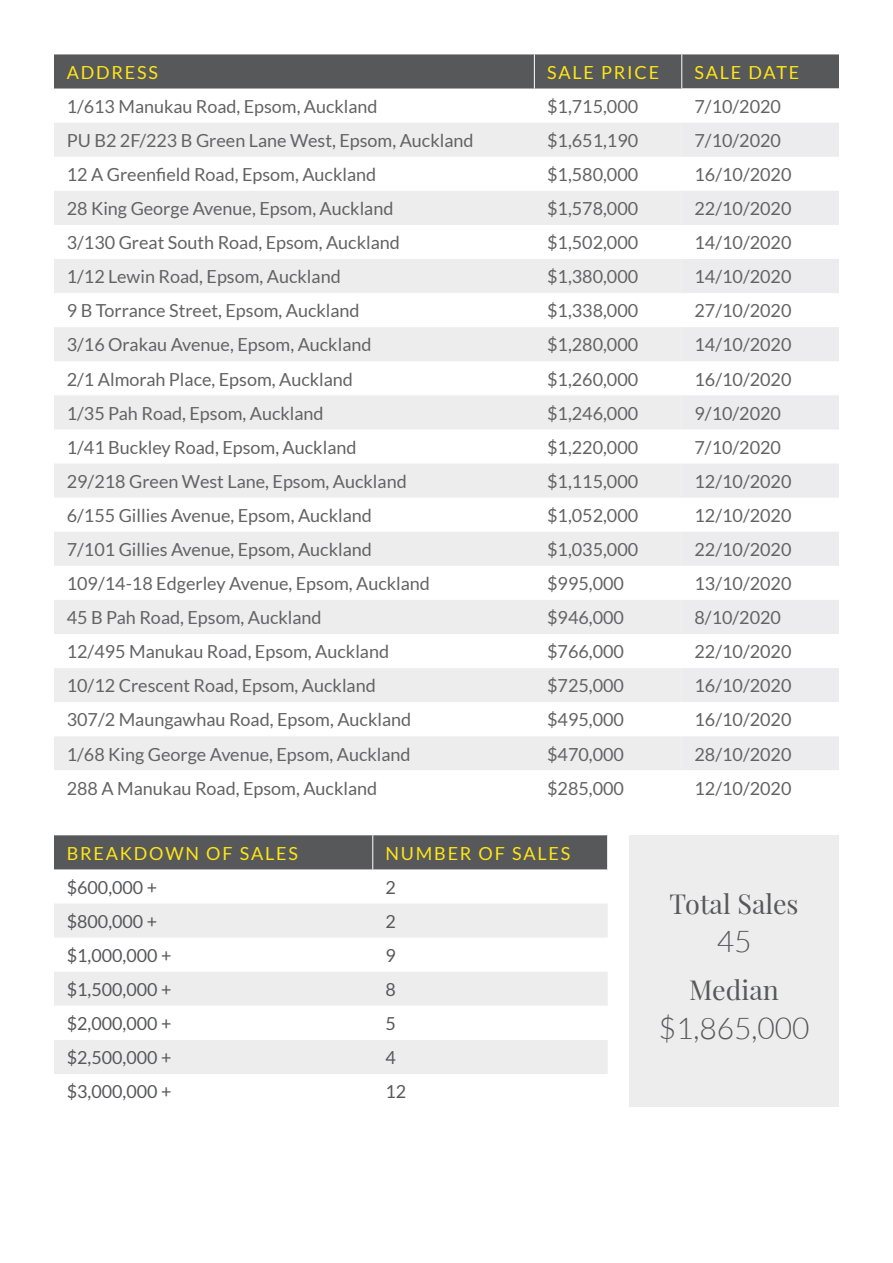
<style>
.page{position:relative;width:893px;height:1263px;background:#fff}
.page>*{position:absolute;margin:0;border:0;box-sizing:border-box;transform-origin:0 0}
.t1{font:300 30px "Lato";color:#57585a}
.t2{font:27px "Playfair Display";color:#57585a}
.t3{font:18px "Lato";color:#636365}
.t4{font:18px "Lato";color:#57585a}
.t5{font:18px "Lato";letter-spacing:.1em;color:#ffe616}
</style>
<div class="page">
<div style="left:54px;top:835px;width:553px;height:34px;background:#57585a"></div>
<svg style="left:54px;top:904px;width:554px;height:102px;fill:#ededee"></svg>
<div style="left:54px;top:1040px;width:554px;height:34px;background:#ededee"></div>
<hr style="left:372px;top:835px;width:1px;height:34px;background:#fff">
<div style="left:629px;top:835px;width:210px;height:272px;background:#ededee"></div>
<div style="left:54px;top:54px;width:785px;height:35px;background:#57585a"></div>
<svg style="left:54px;top:123px;width:628px;height:511px;fill:#ededee"></svg>
<svg style="left:682px;top:123px;width:157px;height:511px;fill:#ececee"></svg>
<svg style="left:54px;top:668px;width:628px;height:102px;fill:#ededee"></svg>
<svg style="left:682px;top:668px;width:157px;height:102px"></svg>
<hr style="left:534px;top:54px;width:1px;height:35px;background:#fff">
<hr style="left:681px;top:54px;width:1px;height:35px;background:#fff">
<p class="t5" style="left:67px;top:62px;width:93px">ADDRESS</p>
<p class="t5" style="left:547px;top:62px;width:114px">SALE PRICE</p>
<p class="t5" style="left:694px;top:62px;width:106px">SALE DATE</p>
<p class="t3" style="left:67px;top:96px;width:312px">1/613 Manukau Road, Epsom, Auckland</p>
<p class="t3" style="left:547px;top:96px;width:93px">$1,715,000</p>
<p class="t3" style="left:694px;top:96px;width:88px">7/10/2020</p>
<p class="t3" style="left:67px;top:130px;width:408px">PU B2 2F/223 B Green Lane West, Epsom, Auckland</p>
<p class="t3" style="left:547px;top:130px;width:93px">$1,651,190</p>
<p class="t3" style="left:694px;top:130px;width:88px">7/10/2020</p>
<p class="t3" style="left:67px;top:164px;width:311px">12 A Greenfield Road, Epsom, Auckland</p>
<p class="t3" style="left:547px;top:164px;width:93px">$1,580,000</p>
<p class="t3" style="left:694px;top:164px;width:98px">16/10/2020</p>
<p class="t3" style="left:67px;top:199px;width:328px">28 King George Avenue, Epsom, Auckland</p>
<p class="t3" style="left:547px;top:199px;width:93px">$1,578,000</p>
<p class="t3" style="left:694px;top:199px;width:98px">22/10/2020</p>
<p class="t3" style="left:67px;top:233px;width:335px">3/130 Great South Road, Epsom, Auckland</p>
<p class="t3" style="left:547px;top:233px;width:93px">$1,502,000</p>
<p class="t3" style="left:694px;top:233px;width:98px">14/10/2020</p>
<p class="t3" style="left:67px;top:267px;width:275px">1/12 Lewin Road, Epsom, Auckland</p>
<p class="t3" style="left:547px;top:267px;width:93px">$1,380,000</p>
<p class="t3" style="left:694px;top:267px;width:98px">14/10/2020</p>
<p class="t3" style="left:67px;top:301px;width:294px">9 B Torrance Street, Epsom, Auckland</p>
<p class="t3" style="left:547px;top:301px;width:93px">$1,338,000</p>
<p class="t3" style="left:694px;top:301px;width:98px">27/10/2020</p>
<p class="t3" style="left:67px;top:335px;width:306px">3/16 Orakau Avenue, Epsom, Auckland</p>
<p class="t3" style="left:547px;top:335px;width:93px">$1,280,000</p>
<p class="t3" style="left:694px;top:335px;width:98px">14/10/2020</p>
<p class="t3" style="left:67px;top:369px;width:288px">2/1 Almorah Place, Epsom, Auckland</p>
<p class="t3" style="left:547px;top:369px;width:93px">$1,260,000</p>
<p class="t3" style="left:694px;top:369px;width:98px">16/10/2020</p>
<p class="t3" style="left:67px;top:403px;width:258px">1/35 Pah Road, Epsom, Auckland</p>
<p class="t3" style="left:547px;top:403px;width:93px">$1,246,000</p>
<p class="t3" style="left:694px;top:403px;width:88px">9/10/2020</p>
<p class="t3" style="left:67px;top:437px;width:291px">1/41 Buckley Road, Epsom, Auckland</p>
<p class="t3" style="left:547px;top:437px;width:93px">$1,220,000</p>
<p class="t3" style="left:694px;top:437px;width:88px">7/10/2020</p>
<p class="t3" style="left:67px;top:471px;width:341px">29/218 Green West Lane, Epsom, Auckland</p>
<p class="t3" style="left:547px;top:471px;width:93px">$1,115,000</p>
<p class="t3" style="left:694px;top:471px;width:98px">12/10/2020</p>
<p class="t3" style="left:67px;top:505px;width:307px">6/155 Gillies Avenue, Epsom, Auckland</p>
<p class="t3" style="left:547px;top:505px;width:93px">$1,052,000</p>
<p class="t3" style="left:694px;top:505px;width:98px">12/10/2020</p>
<p class="t3" style="left:67px;top:539px;width:307px">7/101 Gillies Avenue, Epsom, Auckland</p>
<p class="t3" style="left:547px;top:539px;width:93px">$1,035,000</p>
<p class="t3" style="left:694px;top:539px;width:98px">22/10/2020</p>
<p class="t3" style="left:67px;top:573px;width:365px">109/14-18 Edgerley Avenue, Epsom, Auckland</p>
<p class="t3" style="left:547px;top:573px;width:78px">$995,000</p>
<p class="t3" style="left:694px;top:573px;width:98px">13/10/2020</p>
<p class="t3" style="left:67px;top:608px;width:256px">45 B Pah Road, Epsom, Auckland</p>
<p class="t3" style="left:547px;top:608px;width:78px">$946,000</p>
<p class="t3" style="left:694px;top:608px;width:88px">8/10/2020</p>
<p class="t3" style="left:67px;top:642px;width:324px">12/495 Manukau Road, Epsom, Auckland</p>
<p class="t3" style="left:547px;top:642px;width:78px">$766,000</p>
<p class="t3" style="left:694px;top:642px;width:98px">22/10/2020</p>
<p class="t3" style="left:67px;top:676px;width:311px">10/12 Crescent Road, Epsom, Auckland</p>
<p class="t3" style="left:547px;top:676px;width:78px">$725,000</p>
<p class="t3" style="left:694px;top:676px;width:98px">16/10/2020</p>
<p class="t3" style="left:67px;top:710px;width:346px">307/2 Maungawhau Road, Epsom, Auckland</p>
<p class="t3" style="left:547px;top:710px;width:78px">$495,000</p>
<p class="t3" style="left:694px;top:710px;width:98px">16/10/2020</p>
<p class="t3" style="left:67px;top:744px;width:345px">1/68 King George Avenue, Epsom, Auckland</p>
<p class="t3" style="left:547px;top:744px;width:78px">$470,000</p>
<p class="t3" style="left:694px;top:744px;width:98px">28/10/2020</p>
<p class="t3" style="left:67px;top:778px;width:312px">288 A Manukau Road, Epsom, Auckland</p>
<p class="t3" style="left:547px;top:778px;width:78px">$285,000</p>
<p class="t3" style="left:694px;top:778px;width:98px">12/10/2020</p>
<p class="t5" style="left:67px;top:843px;width:233px">BREAKDOWN OF SALES</p>
<p class="t5" style="left:386px;top:843px;width:186px">NUMBER OF SALES</p>
<p class="t4" style="left:67px;top:877px;width:92px">$600,000 +</p>
<p class="t4" style="left:386px;top:877px;width:12px">2</p>
<p class="t4" style="left:67px;top:911px;width:92px">$800,000 +</p>
<p class="t4" style="left:386px;top:911px;width:12px">2</p>
<p class="t4" style="left:67px;top:945px;width:106px">$1,000,000 +</p>
<p class="t4" style="left:386px;top:945px;width:12px">9</p>
<p class="t4" style="left:67px;top:979px;width:106px">$1,500,000 +</p>
<p class="t4" style="left:386px;top:979px;width:12px">8</p>
<p class="t4" style="left:67px;top:1013px;width:106px">$2,000,000 +</p>
<p class="t4" style="left:386px;top:1013px;width:12px">5</p>
<p class="t4" style="left:67px;top:1047px;width:106px">$2,500,000 +</p>
<p class="t4" style="left:386px;top:1047px;width:12px">4</p>
<p class="t4" style="left:67px;top:1082px;width:106px">$3,000,000 +</p>
<p class="t4" style="left:386px;top:1082px;width:22px">12</p>
<p class="t2" style="left:670px;top:886px;width:131px">Total Sales</p>
<p class="t1" style="left:717px;top:926px;width:36px">45</p>
<p class="t2" style="left:689px;top:973px;width:91px">Median</p>
<p class="t1" style="left:659px;top:1012px;width:153px">$1,865,000</p>
</div>
